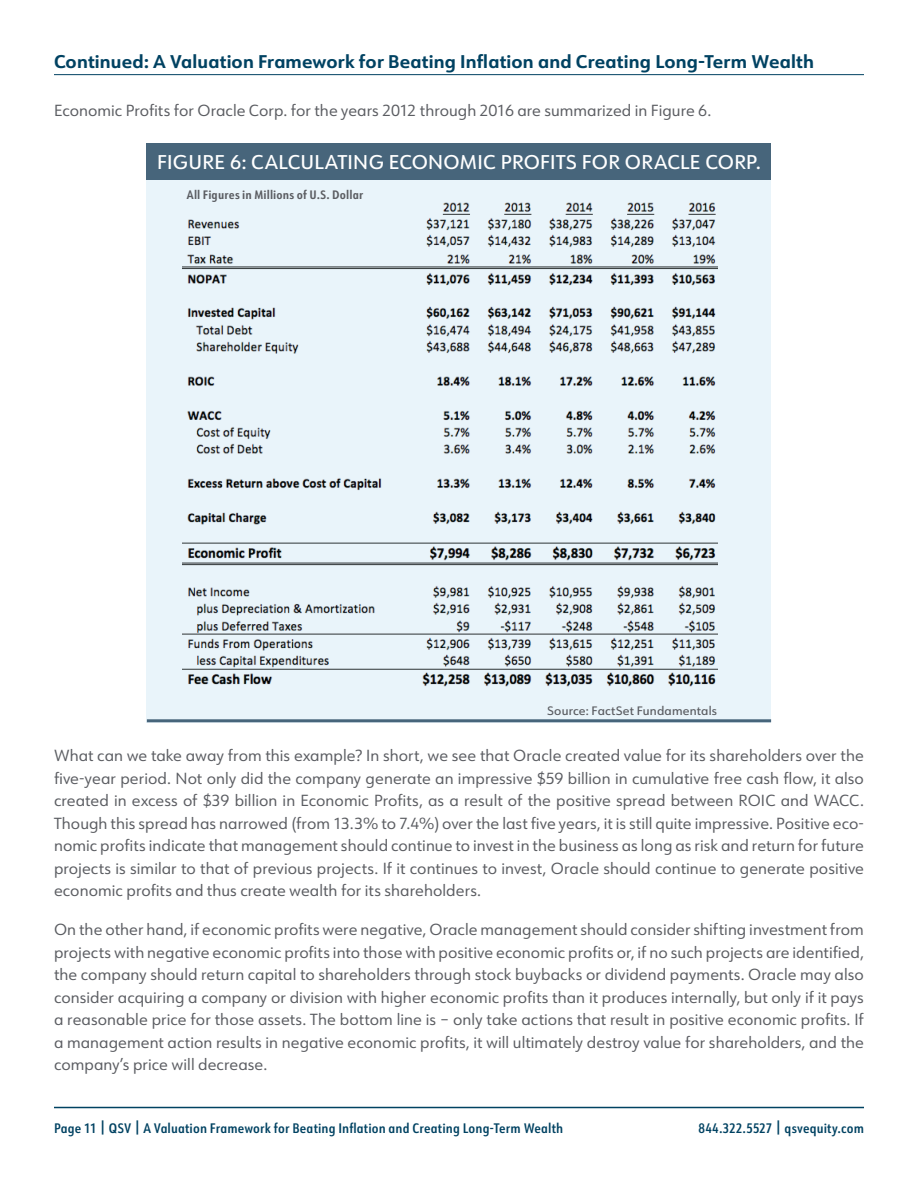
<style>
.page{position:relative;width:918px;height:1188px;background:#fff}
.page>*{position:absolute;margin:0;border:0;box-sizing:border-box;transform-origin:0 0}
.white_table_header{font:500 19.5px "URW Form";letter-spacing:.015em;color:#fff}
.page_headers{font:700 18px "URW Form";letter-spacing:.01em;color:#004262}
.white_paper_body{font:15.75px/22.5px "URW Form";letter-spacing:.005em;color:#5b5d62;text-align:justify}
.t1{font:600 13.5px "URW Form Cond";letter-spacing:.01em;color:#004262}
.white_table_header-2{font:700 12px "URW Form Cond";letter-spacing:.01em;color:#5b5d62}
.large_header{font:500 12px "URW Form";letter-spacing:.015em;color:#5b5d62}
.s1{font-size:14.85px}
</style>
<div class="page">
<hr style="left:54px;top:1107px;width:810px;height:1px;background:#004262">
<hr style="left:54px;top:74px;width:810px;height:1px;background:#004262">
<div style="left:147px;top:144px;width:624px;height:578px;background:#e9f4fa"></div>
<div style="left:147px;top:143px;width:624px;height:37px;background:#47657b"></div>
<hr style="left:147px;top:719px;width:624px;height:3px;background:#47657b">
<img style="left:183px;top:202px;width:534px;height:485px">
<p class="page_headers" style="left:54px;top:49px;width:761px">Continued: A Valuation Framework for Beating Inflation and Creating Long-Term Wealth</p>
<p class="white_paper_body" style="left:54px;top:99px;width:659px">Economic Profits for Oracle Corp. for the years 2012 through 2016 are summarized in Figure 6.</p>
<p class="white_table_header" style="left:157px;top:149px;width:605px">FIGURE 6: CALCULATING ECONOMIC PROFITS FOR ORACLE CORP.</p>
<p class="white_table_header-2" style="left:187px;top:187px;width:178px">All Figures in Millions of U.S. Dollar</p>
<p class="large_header" style="left:547px;top:703px;width:171px">Source: FactSet Fundamentals</p>
<p class="white_paper_body" style="left:54px;top:744px;width:812px">What can we take away from this example? In short, we see that Oracle created value for its shareholders over the five-year period. Not only did the company generate an impressive $59 billion in cumulative free cash flow, it also created in excess of $39 billion in Economic Profits, as a result of the positive spread between ROIC and WACC.<br>Though this spread has narrowed (from 13.3% to 7.4%) over the last five years, it is still quite impressive. Positive eco&shy;nomic profits indicate that management should continue to invest in the business as long as risk and return for future projects is similar to that of previous projects. If it continues to invest, Oracle should continue to generate positive economic profits and thus create wealth for its shareholders.</p>
<p class="white_paper_body" style="left:54px;top:918px;width:812px">On the other hand, if economic profits were negative, Oracle management should consider shifting investment from projects with negative economic profits into those with positive economic profits or, if no such projects are identified, the company should return capital to shareholders through stock buybacks or dividend payments. Oracle may also consider acquiring a company or division with higher economic profits than it produces internally, but only if it pays a reasonable price for those assets. The bottom line is – only take actions that result in positive economic profits. If a management action results in negative economic profits, it will ultimately destroy value for shareholders, and the company’s price will decrease.</p>
<p class="t1" style="left:54px;top:1118px;width:511px">Page 11 <span class="s1">|</span> QSV <span class="s1">|</span> A Valuation Framework for Beating Inflation and Creating Long-Term Wealth</p>
<p class="t1" style="left:699px;top:1118px;width:167px">844.322.5527 <span class="s1">|</span> qsvequity.com</p>
</div>
